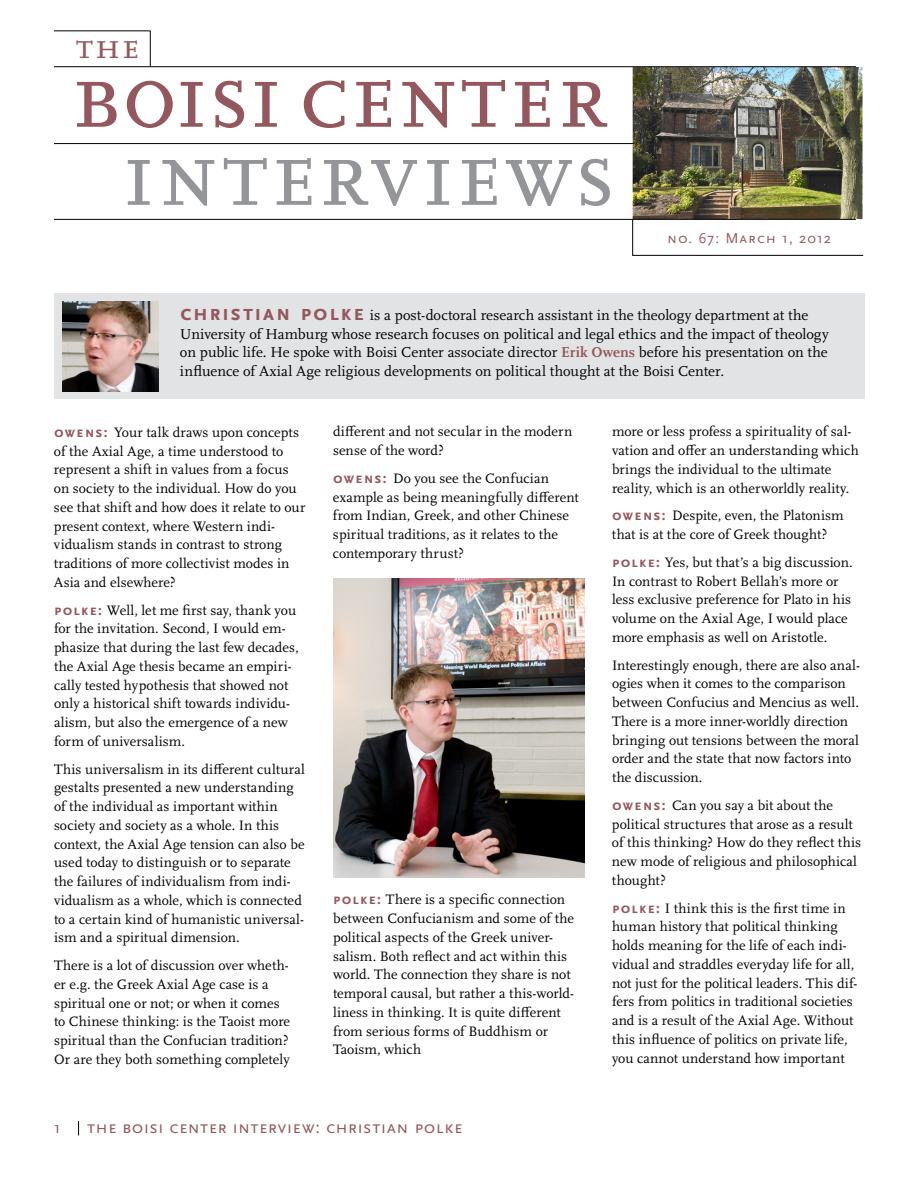
<style>
.page{position:relative;width:918px;height:1188px;background:#fff}
.page>*{position:absolute;margin:0;border:0;box-sizing:border-box;transform-origin:0 0}
.t1{font:97.05px "Scala OT";letter-spacing:.005em;color:#94575e}
.t2{font:97.05px "Scala OT";letter-spacing:.03em;color:#939598}
.t3{font:36.45px "Scala OT";color:#94575e}
.t4{font:18px "Scala Sans OT";letter-spacing:.015em;color:#94575e}
.t5{font:16.5px "Scala Sans OT";color:#94575e}
.t6{font:15px/18.8px "Scala OT";letter-spacing:.005em;color:#000}
.t7{font:15px "Scala Sans OT";letter-spacing:.065em;color:#94575e}
.t8{font:14.25px/18.8px "Scala OT";letter-spacing:.01em;color:#000}
.s1{font-family:"Scala Sans OT";font-weight:700;font-size:22.5px;color:#94575e}
.s2{font-weight:700;color:#94575e}
.s3{font-family:"Scala Sans OT";font-weight:700;font-size:15px;color:#94575e}
</style>
<div class="page">
<svg style="left:78px;top:1121px;width:1px;height:15px"></svg>
<div style="left:54px;top:294px;width:810px;height:105px;background:#e2e3e4"></div>
<img style="left:333px;top:579px;width:252px;height:299px">
<img style="left:633px;top:67px;width:230px;height:152px">
<hr style="left:54px;top:31px;width:97px;height:1px;background:#000">
<hr style="left:54px;top:66px;width:802px;height:1px;background:#000">
<hr style="left:54px;top:143px;width:579px;height:1px;background:#000">
<hr style="left:54px;top:219px;width:802px;height:1px;background:#000">
<hr style="left:150px;top:31px;width:1px;height:36px;background:#000">
<hr style="left:632px;top:220px;width:1px;height:36px;background:#000">
<hr style="left:632px;top:255px;width:231px;height:1px;background:#000">
<img style="left:62px;top:301px;width:96px;height:90px">
<h2 class="t3" style="left:76px;top:27px;width:64px">the</h2>
<h1 class="t1" style="left:70px;top:42px;width:539px">boisi center</h1>
<h1 class="t2" style="left:121px;top:120px;width:495px">interviews</h1>
<p class="t7" style="left:667px;top:230px;width:165px">no. 67: March 1, 2012</p>
<p class="t6" style="left:180px;top:306px;width:650px"><span class="s1">christian polke</span> is a post-doctoral research assistant in the theology department at the University of Hamburg whose research focuses on political and legal ethics and the impact of theology on public life. He spoke with Boisi Center associate director <span class="s2">Erik Owens</span> before his presentation on the influence of Axial Age religious developments on political thought at the Boisi Center.</p>
<p class="t8" style="left:54px;top:423px;width:253px"><span class="s3">owens:</span> Your talk draws upon concepts of the Axial Age, a time understood to represent a shift in values from a focus on society to the individual. How do you see that shift and how does it relate to our present context, where Western indi&shy;vidualism stands in contrast to strong traditions of more collectivist modes in Asia and elsewhere?</p>
<p class="t8" style="left:54px;top:601px;width:246px"><span class="s3">polke:</span> Well, let me first say, thank you for the invitation. Second, I would em&shy;phasize that during the last few decades, the Axial Age thesis became an empiri&shy;cally tested hypothesis that showed not only a historical shift towards individu&shy;alism, but also the emergence of a new form of universalism.</p>
<p class="t8" style="left:54px;top:760px;width:253px">This universalism in its different cultural gestalts presented a new understanding of the individual as important within society and society as a whole. In this context, the Axial Age tension can also be used today to distinguish or to separate the failures of individualism from indi&shy;vidualism as a whole, which is connected to a certain kind of humanistic universal&shy;ism and a spiritual dimension.</p>
<p class="t8" style="left:54px;top:957px;width:238px">There is a lot of discussion over wheth&shy;er e.g. the Greek Axial Age case is a spiritual one or not; or when it comes to Chinese thinking: is the Taoist more spiritual than the Confucian tradition?<br>Or are they both something completely</p>
<p class="t8" style="left:333px;top:423px;width:241px">different and not secular in the modern sense of the word?</p>
<p class="t8" style="left:333px;top:469px;width:247px"><span class="s3">owens:</span> Do you see the Confucian example as being meaningfully different from Indian, Greek, and other Chinese spiritual traditions, as it relates to the contemporary thrust?</p>
<p class="t8" style="left:333px;top:891px;width:243px"><span class="s3">polke:</span> There is a specific connection between Confucianism and some of the political aspects of the Greek univer&shy;salism. Both reflect and act within this world. The connection they share is not temporal causal, but rather a this-world&shy;liness in thinking. It is quite different from serious forms of Buddhism or Taoism, which</p>
<p class="t5" style="left:54px;top:1119px;width:8px">1</p>
<p class="t4" style="left:87px;top:1118px;width:377px">the boisi center interview: christian polke</p>
<p class="t8" style="left:612px;top:423px;width:248px">more or less profess a spirituality of sal&shy;vation and offer an understanding which brings the individual to the ultimate reality, which is an otherworldly reality.</p>
<p class="t8" style="left:612px;top:507px;width:233px"><span class="s3">owens:</span> Despite, even, the Platonism that is at the core of Greek thought?</p>
<p class="t8" style="left:612px;top:553px;width:242px"><span class="s3">polke:</span> Yes, but that’s a big discussion.<br>In contrast to Robert Bellah’s more or less exclusive preference for Plato in his volume on the Axial Age, I would place more emphasis as well on Aristotle.</p>
<p class="t8" style="left:612px;top:656px;width:250px">Interestingly enough, there are also anal&shy;ogies when it comes to the comparison between Confucius and Mencius as well.<br>There is a more inner-worldly direction bringing out tensions between the moral order and the state that now factors into the discussion.</p>
<p class="t8" style="left:612px;top:796px;width:251px"><span class="s3">owens:</span> Can you say a bit about the political structures that arose as a result of this thinking? How do they reflect this new mode of religious and philosophical thought?</p>
<p class="t8" style="left:612px;top:899px;width:247px"><span class="s3">polke:</span> I think this is the first time in human history that political thinking holds meaning for the life of each indi&shy;vidual and straddles everyday life for all, not just for the political leaders. This dif&shy;fers from politics in traditional societies and is a result of the Axial Age. Without this influence of politics on private life, you cannot understand how important</p>
</div>
